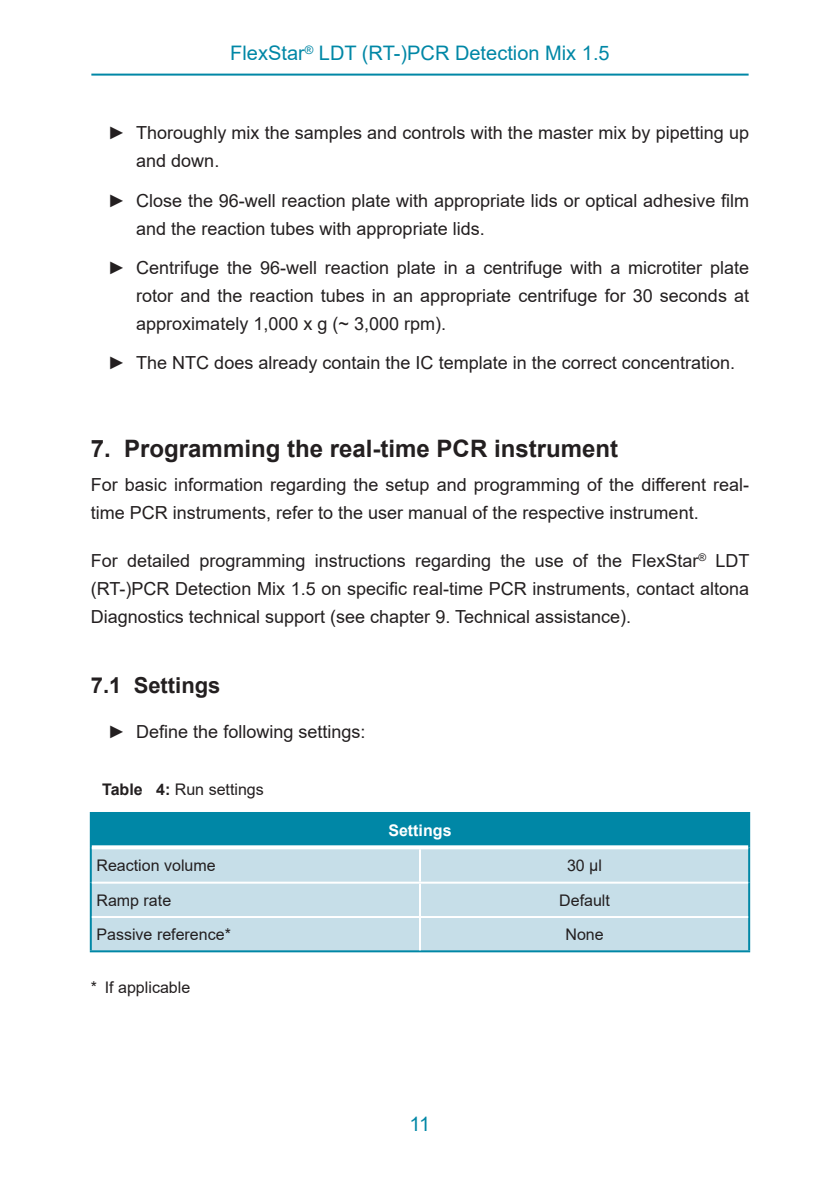
<style>
.page{position:relative;width:840px;height:1191px;background:#fff}
.page>*{position:absolute;margin:0;border:0;box-sizing:border-box;transform-origin:0 0}
.Level_1{font:700 24px "Arial";color:#231f20}
.Level_2{font:700 22px "Arial";color:#231f20}
.Seitenkopf{font:20px "Arial";color:#0087a6}
.Mengentext{font:18px/28px "Arial";color:#231f20}
.Mengentext_links{font:16px "Arial";color:#231f20}
.Titel{font:16px "Arial";color:#231f20}
.Mengentext_zentriert{font:16px "Arial";color:#231f20}
.Fussnote{font:16px "Arial";color:#231f20}
.Kopfzeile{font:700 16px "Arial";color:#fff}
.s1{font-weight:700}
</style>
<div class="page">
<hr style="left:91px;top:74px;width:657px;height:2px;background:#0087a6">
<div style="left:91px;top:813px;width:657px;height:34px;background:#0087a6"></div>
<div style="left:92px;top:849px;width:655px;height:32px;background:#c6dee8"></div>
<div style="left:92px;top:883px;width:655px;height:67px;background:#c6dee8"></div>
<hr style="left:90px;top:847px;width:2px;height:35px;background:#0087a6">
<hr style="left:747px;top:847px;width:2px;height:35px;background:#0087a6">
<hr style="left:90px;top:882px;width:2px;height:35px;background:#0087a6">
<hr style="left:747px;top:882px;width:2px;height:35px;background:#0087a6">
<hr style="left:90px;top:917px;width:2px;height:33px;background:#0087a6">
<hr style="left:747px;top:917px;width:2px;height:33px;background:#0087a6">
<hr style="left:90px;top:950px;width:330px;height:2px;background:#0087a6">
<hr style="left:420px;top:950px;width:329px;height:2px;background:#0087a6">
<hr style="left:419px;top:849px;width:2px;height:32px;background:#fff">
<hr style="left:419px;top:883px;width:2px;height:33px;background:#fff">
<hr style="left:92px;top:916px;width:328px;height:2px;background:#fff">
<hr style="left:420px;top:916px;width:327px;height:2px;background:#fff">
<hr style="left:419px;top:918px;width:2px;height:32px;background:#fff">
<hr style="left:90px;top:812px;width:330px;height:2px;background:#0087a6">
<hr style="left:90px;top:814px;width:2px;height:33px;background:#0087a6">
<hr style="left:420px;top:812px;width:329px;height:2px;background:#0087a6">
<hr style="left:747px;top:814px;width:2px;height:33px;background:#0087a6">
<svg style="left:92px;top:845px;width:328px;height:2px"></svg>
<svg style="left:420px;top:845px;width:327px;height:2px"></svg>
<p class="Seitenkopf" style="left:230px;top:40px;width:381px">FlexStar<sup>®</sup> LDT (RT-)PCR Detection Mix 1.5</p>
<p class="Mengentext" style="left:136px;top:119px;width:614px;text-indent:-28px">► Thoroughly mix the samples and controls with the master mix by pipetting up and down.</p>
<p class="Mengentext" style="left:136px;top:186px;width:614px;text-indent:-28px">► Close the 96-well reaction plate with appropriate lids or optical adhesive film and the reaction tubes with appropriate lids.</p>
<p class="Mengentext" style="left:136px;top:253px;width:614px;text-align:justify;text-indent:-28px">► Centrifuge the 96-well reaction plate in a centrifuge with a microtiter plate rotor and the reaction tubes in an appropriate centrifuge for 30 seconds at approximately 1,000 x g (~ 3,000 rpm).</p>
<p class="Mengentext" style="left:108px;top:349px;width:628px">► The NTC does already contain the IC template in the correct concentration.</p>
<p class="Level_1" style="left:91px;top:431px;width:528px">7. Programming the real-time PCR instrument</p>
<p class="Mengentext" style="left:91px;top:470px;width:659px">For basic information regarding the setup and programming of the different real&shy;time PCR instruments, refer to the user manual of the respective instrument.</p>
<p class="Mengentext" style="left:91px;top:546px;width:659px;text-align:justify">For detailed programming instructions regarding the use of the FlexStar<sup>®</sup> LDT (RT-)PCR Detection Mix 1.5 on specific real-time PCR instruments, contact altona Diagnostics technical support (see chapter 9. Technical assistance).</p>
<p class="Level_2" style="left:91px;top:670px;width:131px">7.1 Settings</p>
<p class="Mengentext" style="left:108px;top:717px;width:259px">► Define the following settings:</p>
<p class="Titel" style="left:102px;top:778px;width:163px"><span class="s1">Table 4:</span> Run settings</p>
<p class="Kopfzeile" style="left:388px;top:819px;width:65px">Settings</p>
<p class="Mengentext_links" style="left:96px;top:854px;width:121px">Reaction volume</p>
<p class="Mengentext_zentriert" style="left:566px;top:854px;width:37px">30 µl</p>
<p class="Mengentext_links" style="left:96px;top:889px;width:76px">Ramp rate</p>
<p class="Mengentext_zentriert" style="left:559px;top:889px;width:52px">Default</p>
<p class="Mengentext_links" style="left:96px;top:923px;width:136px">Passive reference*</p>
<p class="Mengentext_zentriert" style="left:565px;top:923px;width:40px">None</p>
<p class="Fussnote" style="left:91px;top:976px;width:101px">* If applicable</p>
<p class="Seitenkopf" style="left:409px;top:1110px;width:22px">11</p>
</div>
